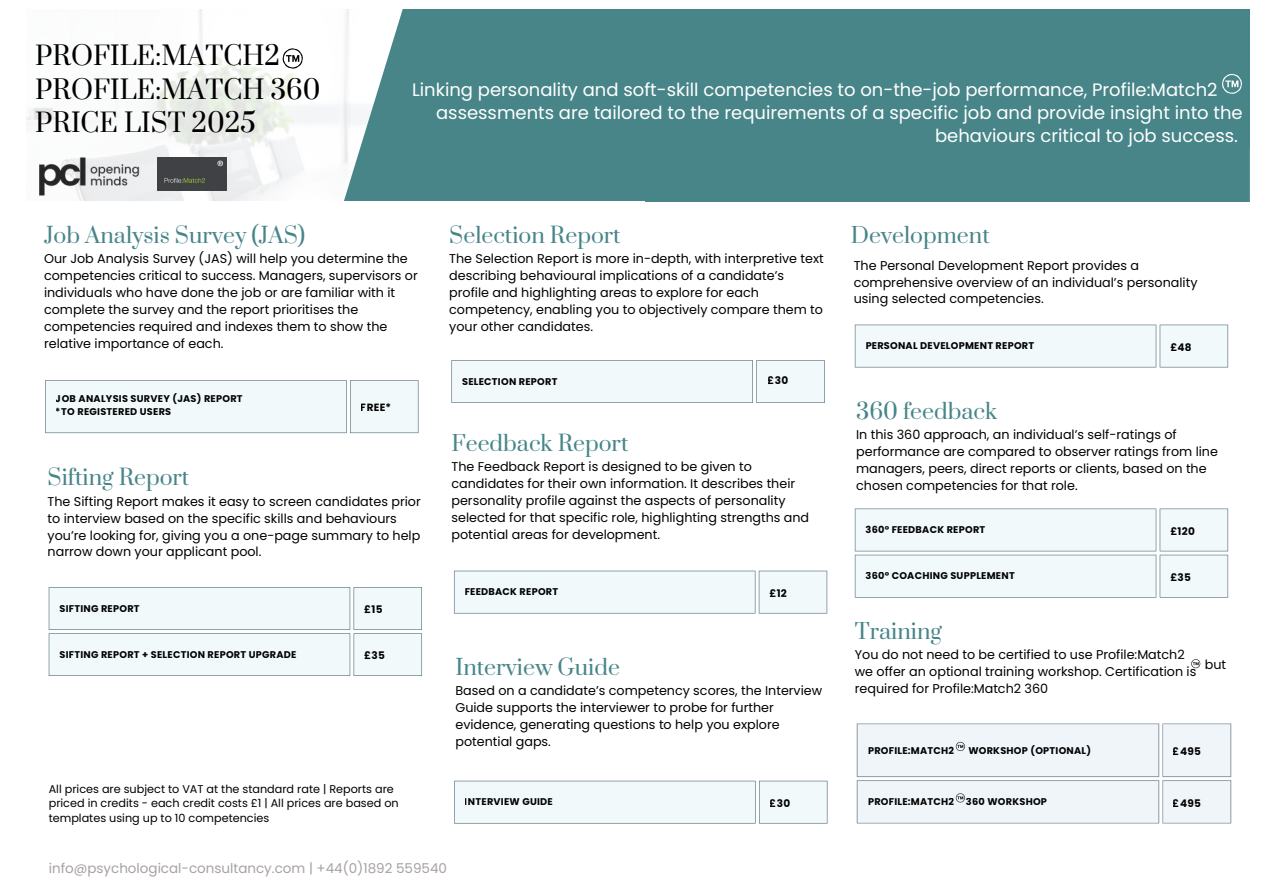
<style>
.page{position:relative;width:1263px;height:894px;background:#fff}
.page>*{position:absolute;margin:0;border:0;box-sizing:border-box;transform-origin:0 0}
.t1{font:25.5px/33.8px "Prata";color:#000}
.t2{font:21.3px "Prata";color:#478589}
.t3{font:18px/23.7px "Poppins";color:#fff;text-align:right}
.t4{font:13.5px "Poppins";color:#a8a1a1}
.t5{font:12.75px/16.8px "Poppins";color:#000}
.t6{font:11.25px/14.7px "Poppins";color:#000}
.t7{font:700 10.5px "Poppins";letter-spacing:.025em;color:#000}
.t8{font:700 9.75px/12.3px "Poppins";letter-spacing:.025em;color:#000}
</style>
<div class="page">
<div style="left:337px;top:10px;width:912px;height:191px;background:#478589"></div>
<img style="left:26px;top:10px;width:294px;height:191px">
<svg style="left:320px;top:9px;width:311px;height:192px"></svg>
<svg style="left:49px;top:587px;width:373px;height:88px"></svg>
<div style="left:403px;top:10px;width:846px;height:139px;background:#478589"></div>
<img style="left:39px;top:157px;width:100px;height:39px">
<img style="left:158px;top:157px;width:69px;height:33px">
<div style="left:45px;top:380px;width:373px;height:53px;background:#f1f9fb"></div>
<svg style="left:283px;top:48px;width:20px;height:21px"></svg>
<div style="left:451px;top:360px;width:374px;height:43px;background:#f1f9fb"></div>
<svg style="left:454px;top:570px;width:373px;height:43px"></svg>
<div style="left:454px;top:780px;width:373px;height:43px;background:#f1f9fb"></div>
<svg style="left:1191px;top:659px;width:9px;height:9px"></svg>
<svg style="left:855px;top:324px;width:373px;height:43px"></svg>
<svg style="left:855px;top:508px;width:373px;height:89px"></svg>
<img style="left:856px;top:723px;width:376px;height:101px">
<svg style="left:1222px;top:74px;width:20px;height:20px"></svg>
<h6 class="t1" style="left:35px;top:40px;width:287px">PROFILE:MATCH2<br>PROFILE:MATCH 360<br>PRICE LIST 2025</h6>
<h6 class="t3" style="left:412px;top:78px;width:807px">Linking personality and soft-skill competencies to on-the-job performance, Profile:Match2</h6>
<p class="t3" style="left:436px;top:100px;width:808px">assessments are tailored to the requirements of a specific job and provide insight into the behaviours critical to job success.</p>
<h3 class="t2" style="left:44px;top:222px;width:263px">Job Analysis Survey (JAS)</h3>
<h3 class="t5" style="left:44px;top:250px;width:375px">Our Job Analysis Survey (JAS) will help you determine the competencies critical to success. Managers, supervisors or individuals who have done the job or are familiar with it complete the survey and the report prioritises the competencies required and indexes them to show the relative importance of each.</h3>
<p class="t8" style="left:56px;top:393px;width:188px">JOB ANALYSIS SURVEY (JAS) REPORT *TO REGISTERED USERS</p>
<p class="t7" style="left:361px;top:400px;width:32px">FREE*</p>
<p class="t2" style="left:48px;top:464px;width:143px">Sifting Report</p>
<p class="t5" style="left:48px;top:492px;width:375px">The Sifting Report makes it easy to screen candidates prior to interview based on the specific skills and behaviours you’re looking for, giving you a one-page summary to help narrow down your applicant pool.</p>
<p class="t8" style="left:59px;top:602px;width:82px">SIFTING REPORT</p>
<p class="t8" style="left:59px;top:648px;width:239px">SIFTING REPORT + SELECTION REPORT UPGRADE</p>
<p class="t7" style="left:364px;top:602px;width:20px">£15</p>
<p class="t7" style="left:364px;top:648px;width:22px">£35</p>
<h5 class="t6" style="left:49px;top:781px;width:351px">All prices are subject to VAT at the standard rate | Reports are priced in credits - each credit costs £1 | All prices are based on templates using up to 10 competencies</h5>
<h4 class="t2" style="left:449px;top:222px;width:173px">Selection Report</h4>
<h4 class="t5" style="left:449px;top:250px;width:376px">The Selection Report is more in-depth, with interpretive text describing behavioural implications of a candidate’s profile and highlighting areas to explore for each competency, enabling you to objectively compare them to your other candidates.</h4>
<p class="t8" style="left:462px;top:375px;width:97px">SELECTION REPORT</p>
<p class="t7" style="left:768px;top:373px;width:22px">£30</p>
<h4 class="t2" style="left:451px;top:429px;width:178px">Feedback Report</h4>
<h4 class="t5" style="left:451px;top:458px;width:359px">The Feedback Report is designed to be given to candidates for their own information. It describes their personality profile against the aspects of personality selected for that specific role, highlighting strengths and potential areas for development.</h4>
<p class="t8" style="left:465px;top:585px;width:95px">FEEDBACK REPORT</p>
<p class="t7" style="left:769px;top:585px;width:19px">£12</p>
<h3 class="t2" style="left:455px;top:653px;width:166px">Interview Guide</h3>
<h3 class="t5" style="left:455px;top:682px;width:368px">Based on a candidate’s competency scores, the Interview Guide supports the interviewer to probe for further evidence, generating questions to help you explore potential gaps.</h3>
<p class="t8" style="left:465px;top:795px;width:90px">INTERVIEW GUIDE</p>
<p class="t7" style="left:770px;top:795px;width:22px">£30</p>
<p class="t4" style="left:49px;top:858px;width:400px">info@psychological-consultancy.com | +44(0)1892 559540</p>
<p class="t2" style="left:851px;top:222px;width:140px">Development</p>
<h4 class="t5" style="left:854px;top:257px;width:345px">The Personal Development Report provides a comprehensive overview of an individual’s personality using selected competencies.</h4>
<p class="t8" style="left:865px;top:340px;width:170px">PERSONAL DEVELOPMENT REPORT</p>
<p class="t7" style="left:1170px;top:339px;width:23px">£48</p>
<h4 class="t2" style="left:856px;top:398px;width:142px">360 feedback</h4>
<h4 class="t5" style="left:856px;top:426px;width:363px">In this 360 approach, an individual’s self-ratings of performance are compared to observer ratings from line managers, peers, direct reports or clients, based on the chosen competencies for that role.</h4>
<p class="t8" style="left:865px;top:523px;width:121px">360º FEEDBACK REPORT</p>
<p class="t8" style="left:865px;top:569px;width:151px">360º COACHING SUPPLEMENT</p>
<p class="t7" style="left:1170px;top:523px;width:26px">£120</p>
<p class="t7" style="left:1170px;top:569px;width:22px">£35</p>
<h2 class="t2" style="left:855px;top:618px;width:89px">Training</h2>
<h2 class="t5" style="left:855px;top:646px;width:343px">You do not need to be certified to use Profile:Match2 we offer an optional training workshop. Certification is required for Profile:Match2 360</h2>
<h4 class="t5" style="left:1205px;top:656px;width:23px">but</h4>
<p class="t8" style="left:868px;top:744px;width:88px">PROFILE:MATCH2</p>
<p class="t8" style="left:968px;top:744px;width:124px">WORKSHOP (OPTIONAL)</p>
<p class="t8" style="left:868px;top:795px;width:180px">PROFILE:MATCH2 360 WORKSHOP</p>
<p class="t7" style="left:1173px;top:744px;width:30px">£495</p>
<p class="t7" style="left:1173px;top:795px;width:30px">£495</p>
</div>
